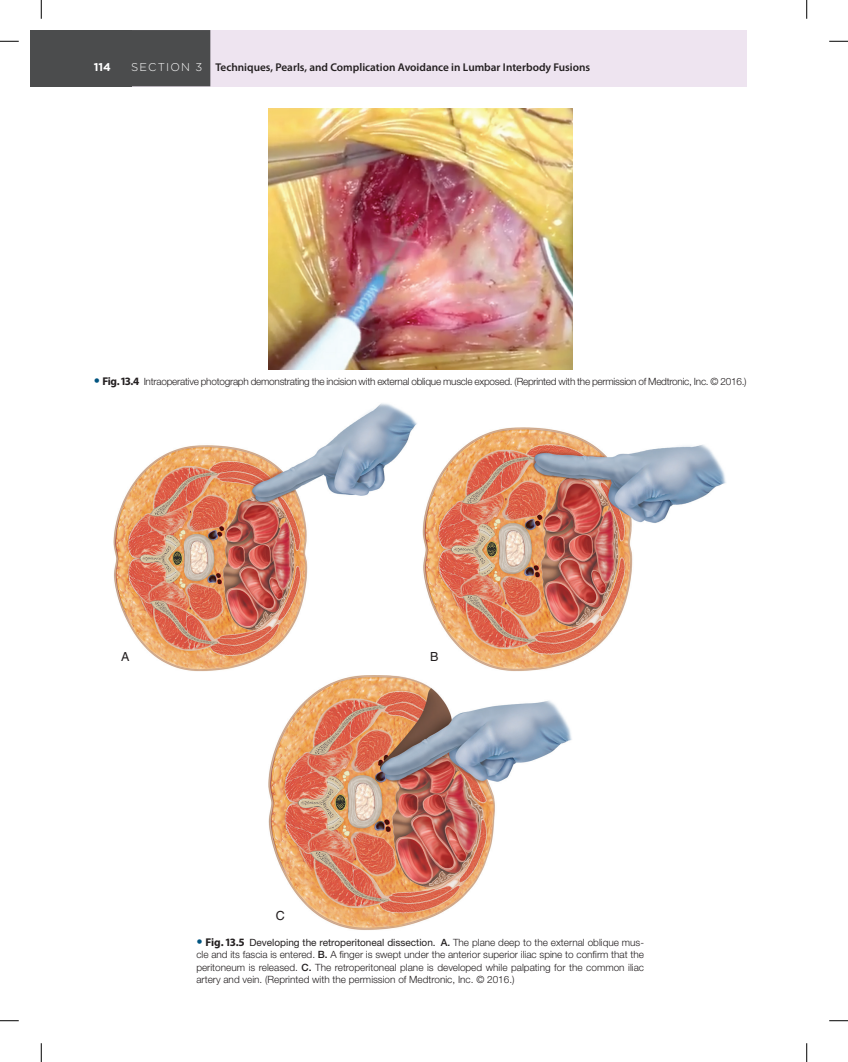
<style>
.page{position:relative;width:848px;height:1062px;background:#fff}
.page>*{position:absolute;margin:0;border:0;box-sizing:border-box;transform-origin:0 0}
.t1{font:12.5px "Helvetica";color:#231f20}
.t2{font:600 11.25px "Myriad Pro";color:#231f20}
.t3{font:700 11.25px "Gotham";color:#fff}
.t4{font:300 10px/12.5px "Helvetica Neue LT Std";letter-spacing:-.025em;color:#231f20;text-align:justify}
.s1{font-family:"Gotham";font-weight:300;color:#fff}
.s2{font-size:12.5px;color:#005480}
.s3{font-family:"Myriad Pro";font-weight:700;font-size:11.25px}
.s4{font-weight:400}
.s5{font-weight:500}
</style>
<div class="page">
<div style="left:109px;top:30px;width:637px;height:56px;background:#eee4f0"></div>
<div style="left:30px;top:30px;width:101px;height:56px;background:#4b4c4d"></div>
<div style="left:131px;top:30px;width:79px;height:56px;background:#4b4c4d"></div>
<img style="left:268px;top:109px;width:304px;height:260px">
<img style="left:114px;top:403px;width:303px;height:268px">
<img style="left:422px;top:427px;width:304px;height:244px">
<img style="left:268px;top:675px;width:304px;height:255px">
<svg style="left:0;top:40px;width:19px;height:2px"></svg>
<svg style="left:829px;top:40px;width:19px;height:2px"></svg>
<svg style="left:0;top:1020px;width:19px;height:1px"></svg>
<svg style="left:829px;top:1020px;width:19px;height:1px"></svg>
<svg style="left:40px;top:0;width:2px;height:19px"></svg>
<svg style="left:40px;top:1043px;width:2px;height:18px"></svg>
<svg style="left:806px;top:0;width:1px;height:19px"></svg>
<svg style="left:806px;top:1043px;width:1px;height:18px"></svg>
<p class="t3" style="left:94px;top:61px;width:19px">114</p>
<p class="t2" style="left:131px;top:60px;width:460px"><span class="s1">SECTION 3</span> Techniques, Pearls, and Complication Avoidance in Lumbar Interbody Fusions</p>
<p class="t4" style="left:94px;top:374px;width:654px"><span class="s2">•</span> <span class="s3">Fig. 13.4</span> Intraoperative photograph demonstrating the incision with external oblique muscle exposed. (Reprinted with the permission of Medtronic, Inc. © 2016.)</p>
<p class="t1" style="left:121px;top:649px;width:10px">A</p>
<p class="t1" style="left:430px;top:649px;width:10px">B</p>
<p class="t1" style="left:276px;top:908px;width:11px">C</p>
<p class="t4" style="left:196px;top:935px;width:449px"><span class="s2">•</span> <span class="s3">Fig. 13.5</span> <span class="s4">Developing the retroperitoneal dissection.</span> <span class="s5">A.</span> The plane deep to the external oblique mus&shy;cle and its fascia is entered. <span class="s5">B.</span> A finger is swept under the anterior superior iliac spine to confirm that the peritoneum is released. <span class="s5">C.</span> The retroperitoneal plane is developed while palpating for the common iliac artery and vein. (Reprinted with the permission of Medtronic, Inc. © 2016.)</p>
</div>
